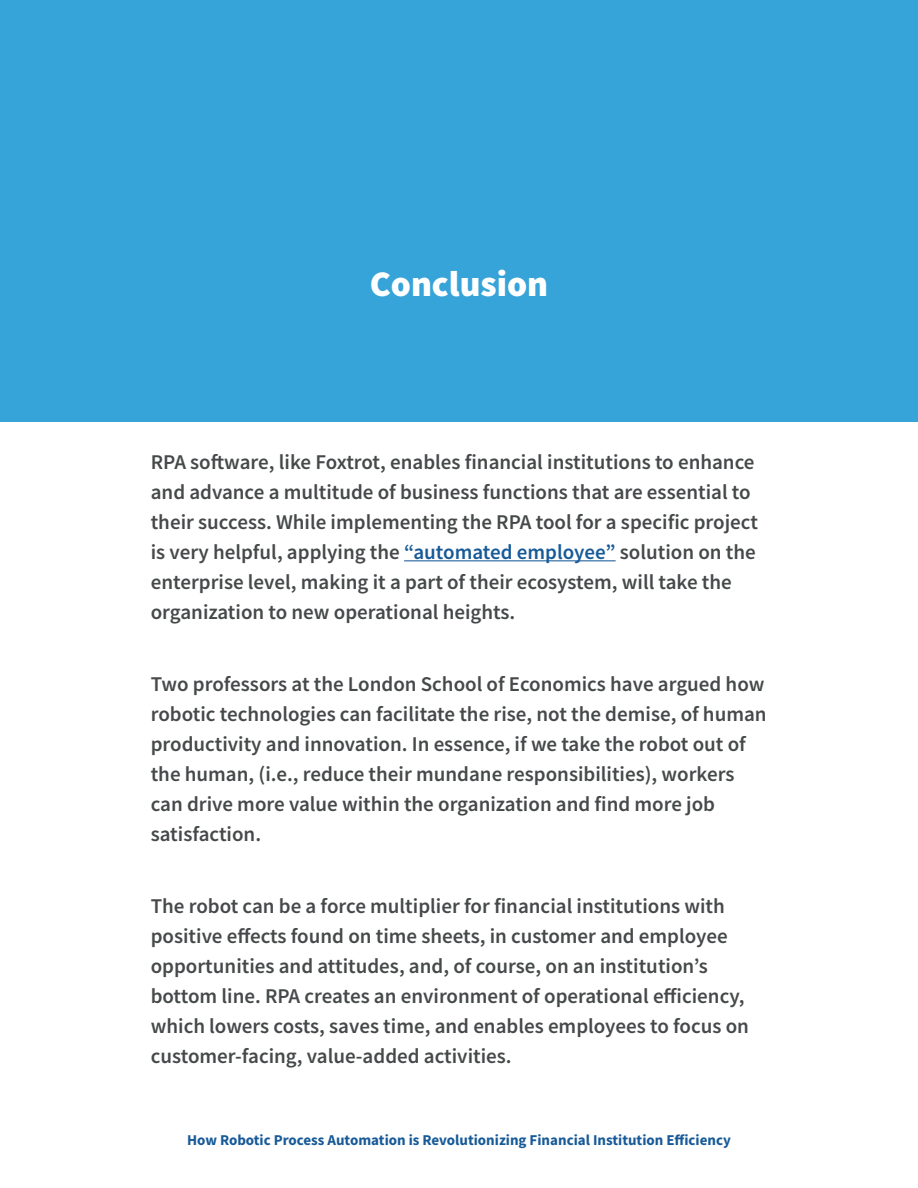
<style>
.page{position:relative;width:918px;height:1188px;background:#fff}
.page>*{position:absolute;margin:0;border:0;box-sizing:border-box;transform-origin:0 0}
.t1{font:900 36px "Source Sans Pro";color:#fff}
.t2{font:600 21px/30px "Source Sans Pro";color:#46494a}
.t3{font:700 15px "Source Sans Pro";color:#175a98}
.s1{color:#175a98}
</style>
<div class="page">
<div style="left:0;top:0;width:918px;height:421px;background:#36a3d9"></div>
<hr style="left:404px;top:560px;width:212px;height:1px;background:#175a98">
<h1 class="t1" style="left:370px;top:259px;width:180px">Conclusion</h1>
<p class="t2" style="left:151px;top:447px;width:609px">RPA software, like Foxtrot, enables financial institutions to enhance and advance a multitude of business functions that are essential to their success. While implementing the RPA tool for a specific project is very helpful, applying the <span class="s1">“automated employee”</span> solution on the enterprise level, making it a part of their ecosystem, will take the organization to new operational heights.</p>
<p class="t2" style="left:151px;top:669px;width:617px">Two professors at the London School of Economics have argued how robotic technologies can facilitate the rise, not the demise, of human productivity and innovation. In essence, if we take the robot out of the human, (i.e., reduce their mundane responsibilities), workers can drive more value within the organization and find more job satisfaction.</p>
<p class="t2" style="left:151px;top:891px;width:600px">The robot can be a force multiplier for financial institutions with positive effects found on time sheets, in customer and employee opportunities and attitudes, and, of course, on an institution’s bottom line. RPA creates an environment of operational efficiency, which lowers costs, saves time, and enables employees to focus on customer-facing, value-added activities.</p>
<p class="t3" style="left:187px;top:1130px;width:545px">How Robotic Process Automation is Revolutionizing Financial Institution Efficiency</p>
</div>
